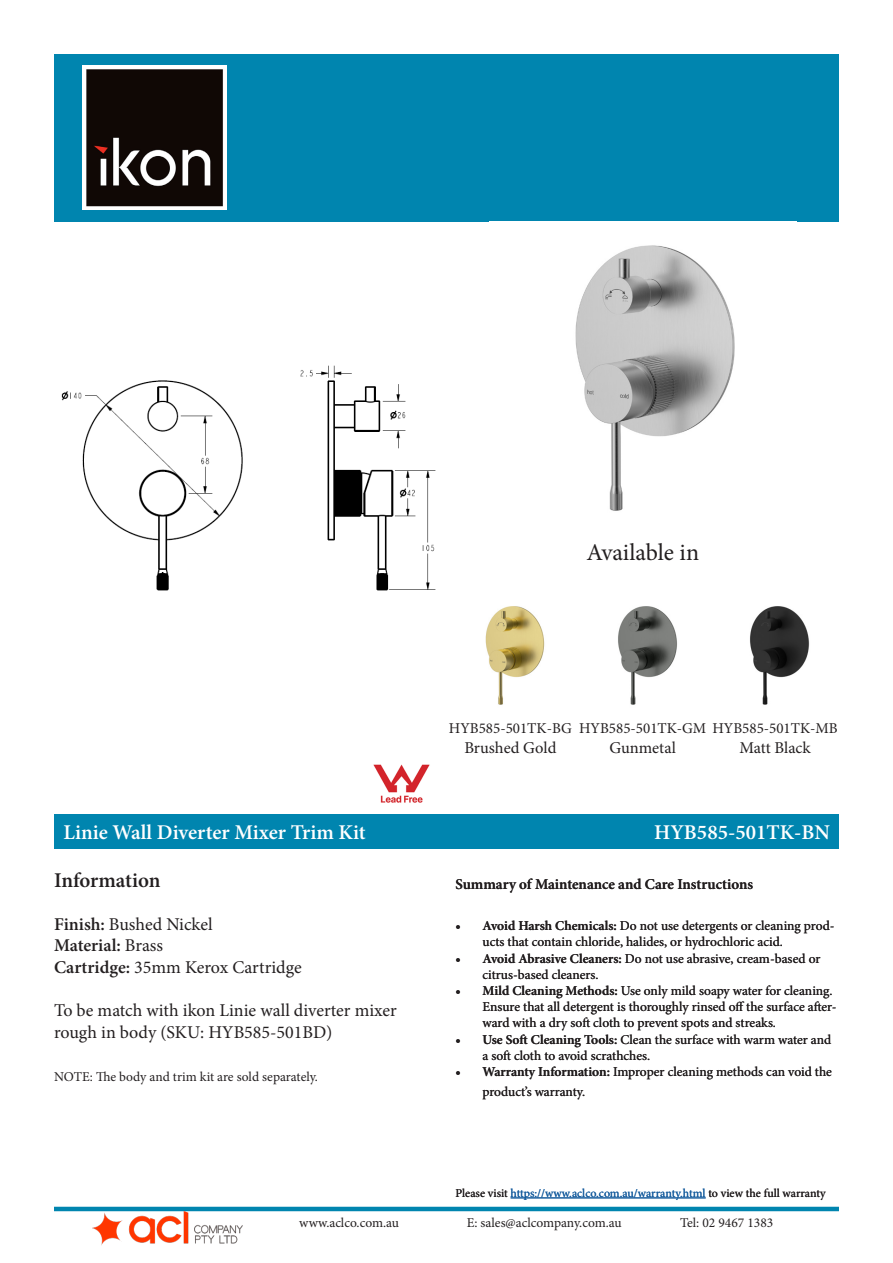
<style>
.page{position:relative;width:893px;height:1263px;background:#fff}
.page>*{position:absolute;margin:0;border:0;box-sizing:border-box;transform-origin:0 0}
.t1{font:24px "Minion Pro";color:#231f20}
.t2{font:600 21px "Minion Pro";color:#fff}
.t3{font:600 21px "Minion Pro";letter-spacing:-.005em;color:#231f20}
.t4{font:18px/21.6px "Minion Pro";color:#231f20}
.t5{font:600 18px "Minion Pro";letter-spacing:-.005em;color:#231f20}
.t6{font:16.5px "Minion Pro";letter-spacing:-.005em;color:#231f20}
.t7{font:15px "Minion Pro";color:#231f20}
.t8{font:600 15px "Minion Pro";letter-spacing:-.005em;color:#231f20}
.t9{font:13.5px/16.2px "Minion Pro";color:#231f20}
.t10{font:12px "Minion Pro";color:#175d9e}
.s1{font-weight:600}
.s2{font-weight:400}
.s3{color:#231f20}
</style>
<div class="page">
<div style="left:55px;top:814px;width:784px;height:34px;background:#0085af"></div>
<div style="left:54px;top:54px;width:785px;height:167px;background:#0085af"></div>
<hr style="left:54px;top:1207px;width:785px;height:4px;background:#0085af">
<img style="left:92px;top:1211px;width:151px;height:34px">
<img style="left:82px;top:66px;width:145px;height:143px">
<hr style="left:511px;top:1197px;width:195px;height:1px;background:#175d9e">
<img style="left:61px;top:365px;width:375px;height:226px">
<img style="left:750px;top:606px;width:60px;height:99px">
<img style="left:618px;top:606px;width:59px;height:99px">
<img style="left:485px;top:606px;width:60px;height:99px">
<img style="left:575px;top:245px;width:160px;height:266px">
<img style="left:373px;top:764px;width:57px;height:39px">
<h1 class="t1" style="left:586px;top:536px;width:114px">Available in</h1>
<p class="t7" style="left:449px;top:718px;width:124px">HYB585-501TK-BG</p>
<p class="t6" style="left:464px;top:736px;width:93px">Brushed Gold</p>
<p class="t7" style="left:579px;top:718px;width:260px">HYB585-501TK-GM HYB585-501TK-MB</p>
<p class="t6" style="left:609px;top:736px;width:68px">Gunmetal</p>
<p class="t6" style="left:739px;top:736px;width:73px">Matt Black</p>
<p class="t2" style="left:63px;top:818px;width:304px">Linie Wall Diverter Mixer Trim Kit</p>
<p class="t2" style="left:654px;top:818px;width:177px">HYB585-501TK-BN</p>
<p class="t3" style="left:54px;top:865px;width:108px">Information</p>
<p class="t4" style="left:54px;top:913px;width:160px"><span class="s1">Finish:</span> Bushed Nickel</p>
<p class="t5" style="left:54px;top:933px;width:111px">Material: <span class="s2">Brass</span></p>
<p class="t4" style="left:54px;top:956px;width:249px"><span class="s1">Cartridge:</span> 35mm Kerox Cartridge</p>
<p class="t4" style="left:54px;top:1000px;width:344px">To be match with ikon Linie wall diverter mixer rough in body (SKU: HYB585-501BD)</p>
<p class="t9" style="left:54px;top:1069px;width:265px">NOTE: The body and trim kit are sold separately.</p>
<p class="t8" style="left:455px;top:874px;width:299px">Summary of Maintenance and Care Instructions</p>
<p class="t9" style="left:482px;top:918px;width:354px;text-indent:-27px"><span class="s1">• Avoid Harsh Chemicals:</span> Do not use detergents or cleaning prod&shy;ucts that contain chloride, halides, or hydrochloric acid.</p>
<p class="t9" style="left:482px;top:950px;width:339px;text-indent:-27px"><span class="s1">• Avoid Abrasive Cleaners:</span> Do not use abrasive, cream-based or citrus-based cleaners.</p>
<p class="t9" style="left:482px;top:983px;width:356px;text-indent:-27px"><span class="s1">• Mild Cleaning Methods:</span> Use only mild soapy water for cleaning.<br>Ensure that all detergent is thoroughly rinsed off the surface after&shy;ward with a dry soft cloth to prevent spots and streaks.</p>
<p class="t9" style="left:482px;top:1031px;width:350px;text-indent:-27px"><span class="s1">• Use Soft Cleaning Tools:</span> Clean the surface with warm water and a soft cloth to avoid scrathches.</p>
<p class="t9" style="left:482px;top:1062px;width:351px;line-height:19.8px;text-indent:-27px"><span class="s1">• Warranty Information:</span> Improper cleaning methods can void the product’s warranty.</p>
<p class="t9" style="left:736px;top:999px;width:5px">f</p>
<p class="t10" style="left:455px;top:1185px;width:372px"><span class="s3">Please visit</span> https://www.aclco.com.au/warranty.html <span class="s3">to view the full warranty</span></p>
<p class="t9" style="left:299px;top:1215px;width:101px">www.aclco.com.au</p>
<p class="t9" style="left:467px;top:1215px;width:157px">E: sales@aclcompany.com.au</p>
<p class="t9" style="left:680px;top:1215px;width:95px">Tel: 02 9467 1383</p>
</div>
